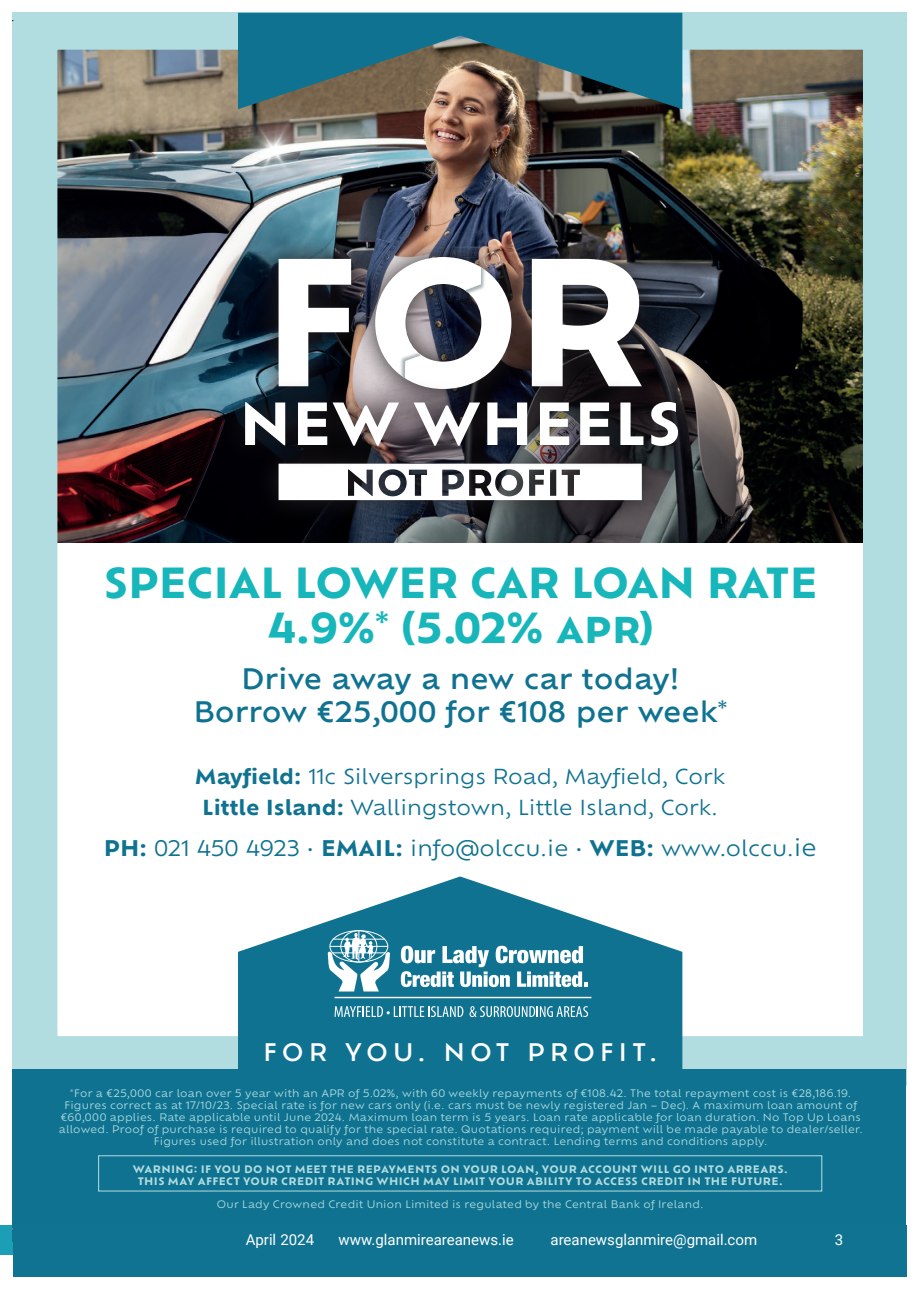
<style>
.page{position:relative;width:919px;height:1289px;background:#fff}
.page>*{position:absolute;margin:0;border:0;box-sizing:border-box;transform-origin:0 0}
.t1{font:700 56.55px "Ofelia Text";letter-spacing:.01em;color:#fff}
.t2{font:700 40.65px/44.7px "Ofelia Text";letter-spacing:-.015em;color:#17b6bb;text-align:center}
.t3{font:500 27.6px/33.2px "Ofelia Text";color:#0f7291;text-align:center}
.t4{font:500 23.7px "Ofelia Text";letter-spacing:.2em;color:#fff}
.t5{font:21.15px "Ofelia Text";color:#0f7291}
.t6{font:20.25px/30.5px "Ofelia Text";color:#0f7291;text-align:center}
.t7{font:15px "Roboto";color:#fff}
.t8{font:10.2px/12.1px "Ofelia Text";letter-spacing:.025em;color:#b1dde0;text-align:center}
.t9{font:700 10.2px/12.1px "Ofelia Text";letter-spacing:.035em;color:#b1dde0;text-align:center}
.s1{font-weight:700}
.s2{font-size:22.8px}
</style>
<div class="page">
<div style="left:0;top:1225px;width:13px;height:29px;background:#1c9eb7"></div>
<img style="left:13px;top:13px;width:893px;height:1056px">
<svg style="left:238px;top:876px;width:444px;height:193px;fill:#0f7291"></svg>
<svg style="left:401px;top:945px;width:186px;height:42px"></svg>
<hr style="left:334px;top:996px;width:257px;height:2px;background:#fff">
<div style="left:329px;top:930px;width:59px;height:32px;border:1px solid #fff;border-radius:50%"></div>
<div style="left:340px;top:930px;width:37px;height:32px;border:1px solid #fff;border-radius:50%"></div>
<hr style="left:358px;top:930px;width:1px;height:32px;background:#fff">
<svg style="left:328px;top:932px;width:62px;height:59px"></svg>
<svg style="left:334px;top:1006px;width:129px;height:11px"></svg>
<svg style="left:469px;top:1006px;width:119px;height:11px"></svg>
<svg style="left:238px;top:13px;width:444px;height:96px;background:#396f7a"></svg>
<svg style="left:253px;top:469px;width:413px;height:55px;background:#2a2c33"></svg>
<svg style="left:278px;top:469px;width:363px;height:31px"></svg>
<img style="left:253px;top:232px;width:410px;height:145px">
<svg style="left:278px;top:257px;width:363px;height:120px"></svg>
<img style="left:375px;top:257px;width:136px;height:120px">
<svg style="left:219px;top:377px;width:482px;height:92px;background:#3e3e43"></svg>
<div style="left:13px;top:1069px;width:893px;height:172px;background:#0f7291"></div>
<div style="left:98px;top:1155px;width:724px;height:36px;border:1px solid #b1dde0"></div>
<div style="left:13px;top:1225px;width:893px;height:51px;background:#107391"></div>
<h1 class="t1" style="left:239px;top:381px;width:444px">NEW WHEELS</h1>
<h2 class="t2" style="left:104px;top:558px;width:715px">SPECIAL LOWER CAR LOAN RATE<br>4.9%* (5.02% apr)</h2>
<h3 class="t3" style="left:193px;top:660px;width:535px">Drive away a new car today!<br>Borrow €25,000 for €108 per week*</h3>
<h3 class="t6" style="left:195px;top:760px;width:532px"><span class="s1">Mayfield:</span> 11c Silversprings Road, Mayfield, Cork<br><span class="s1">Little Island:</span> Wallingstown, Little Island, Cork.</h3>
<h3 class="t5" style="left:104px;top:832px;width:714px"><span class="s1">PH:</span> 021 450 4923 • <span class="s1">EMAIL:</span> info@olccu.ie • <span class="s1">WEB:</span> www.olccu.<span class="s2">ie</span></h3>
<h3 class="t4" style="left:263px;top:1033px;width:395px">FOR YOU. NOT PROFIT.</h3>
<p class="t8" style="left:59px;top:1086px;width:805px">*For a €25,000 car loan over 5 year with an APR of 5.02%, with 60 weekly repayments of €108.42. The total repayment cost is €28,186.19.<br>Figures correct as at 17/10/23. Special rate is for new cars only (i.e. cars must be newly registered Jan – Dec). A maximum loan amount of €60,000 applies. Rate applicable until June 2024. Maximum loan term is 5 years. Loan rate applicable for loan duration. No Top Up Loans allowed. Proof of purchase is required to qualify for the special rate. Quotations required; payment will be made payable to dealer/seller.<br>Figures used for illustration only and does not constitute a contract. Lending terms and conditions apply.</p>
<p class="t9" style="left:133px;top:1161px;width:656px">WARNING: IF YOU DO NOT MEET THE REPAYMENTS ON YOUR LOAN, YOUR ACCOUNT WILL GO INTO ARREARS.<br>THIS MAY AFFECT YOUR CREDIT RATING WHICH MAY LIMIT YOUR ABILITY TO ACCESS CREDIT IN THE FUTURE.</p>
<p class="t8" style="left:217px;top:1196px;width:488px">Our Lady Crowned Credit Union Limited is regulated by the Central Bank of Ireland.</p>
<h3 class="t7" style="left:246px;top:1228px;width:70px">April 2024</h3>
<h3 class="t7" style="left:338px;top:1228px;width:177px">www.glanmireareanews.ie</h3>
<h3 class="t7" style="left:550px;top:1228px;width:208px">areanewsglanmire@gmail.com</h3>
<h3 class="t7" style="left:834px;top:1228px;width:10px">3</h3>
</div>
